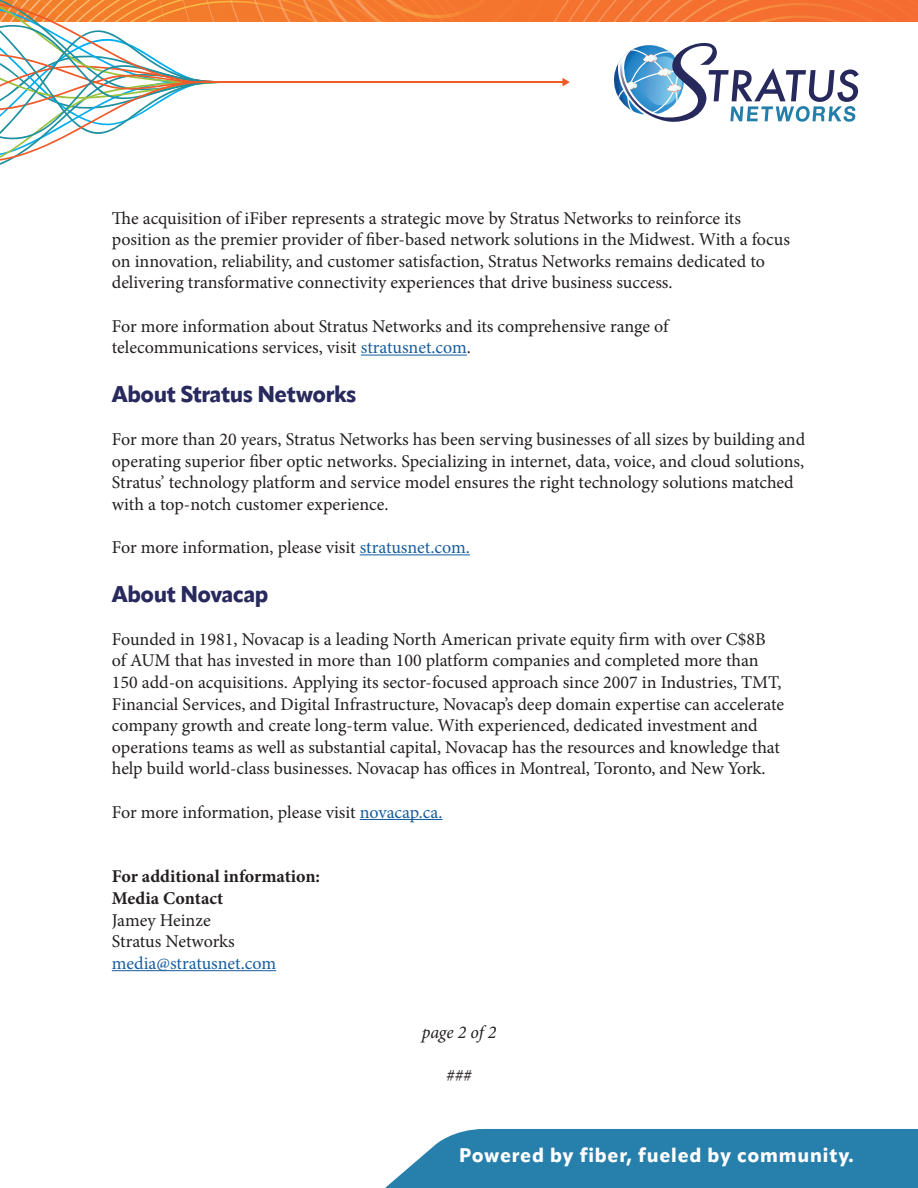
<style>
.page{position:relative;width:918px;height:1188px;background:#fff}
.page>*{position:absolute;margin:0;border:0;box-sizing:border-box;transform-origin:0 0}
.t1{font:800 22.5px "Apparat";letter-spacing:-.02em;color:#28295d}
.t2{font:800 19.5px "Apparat";letter-spacing:.04em;color:#fff}
.t3{font:18px/21.6px "Minion Pro";color:#231f20}
.t4{font:700 18px/21.6px "Minion Pro";color:#231f20}
.t5{font:18px "Minion Pro";color:#175d9e}
.t6{font:italic 18px "Minion Pro";letter-spacing:-.01em;color:#231f20}
.s1{color:#175d9e}
</style>
<div class="page">
<div style="left:385px;top:1129px;width:533px;height:59px;background:#277fab"></div>
<hr style="left:361px;top:355px;width:106px;height:1px;background:#175d9e">
<hr style="left:360px;top:554px;width:110px;height:1px;background:#175d9e">
<hr style="left:360px;top:819px;width:83px;height:1px;background:#175d9e">
<hr style="left:112px;top:970px;width:164px;height:1px;background:#175d9e">
<svg style="left:0;top:0;width:918px;height:165px"></svg>
<svg style="left:0;top:102px;width:568px;height:62px"></svg>
<svg style="left:0;top:1px;width:568px;height:101px"></svg>
<p class="t3" style="left:112px;top:207px;width:680px">The acquisition of iFiber represents a strategic move by Stratus Networks to reinforce its position as the premier provider of fiber-based network solutions in the Midwest. With a focus on innovation, reliability, and customer satisfaction, Stratus Networks remains dedicated to delivering transformative connectivity experiences that drive business success.</p>
<p class="t3" style="left:112px;top:315px;width:558px">For more information about Stratus Networks and its comprehensive range of telecommunications services, visit <span class="s1">stratusnet.com</span>.</p>
<p class="t1" style="left:112px;top:380px;width:246px">About Stratus Networks</p>
<p class="t3" style="left:112px;top:429px;width:695px">For more than 20 years, Stratus Networks has been serving businesses of all sizes by building and operating superior fiber optic networks. Specializing in internet, data, voice, and cloud solutions, Stratus’ technology platform and service model ensures the right technology solutions matched with a top-notch customer experience.</p>
<p class="t3" style="left:112px;top:537px;width:360px">For more information, please visit <span class="s1">stratusnet.com.</span></p>
<p class="t1" style="left:112px;top:580px;width:158px">About Novacap</p>
<p class="t3" style="left:112px;top:628px;width:674px">Founded in 1981, Novacap is a leading North American private equity firm with over C$8B of AUM that has invested in more than 100 platform companies and completed more than 150 add-on acquisitions. Applying its sector-focused approach since 2007 in Industries, TMT, Financial Services, and Digital Infrastructure, Novacap’s deep domain expertise can accelerate company growth and create long-term value. With experienced, dedicated investment and operations teams as well as substantial capital, Novacap has the resources and knowledge that help build world-class businesses. Novacap has offices in Montreal, Toronto, and New York.</p>
<p class="t3" style="left:112px;top:801px;width:332px">For more information, please visit <span class="s1">novacap.ca.</span></p>
<p class="t4" style="left:112px;top:866px;width:210px">For additional information:<br>Media Contact</p>
<p class="t3" style="left:112px;top:909px;width:125px">Jamey Heinze<br>Stratus Networks</p>
<p class="t5" style="left:112px;top:951px;width:166px">media@stratusnet.com</p>
<p class="t6" style="left:422px;top:1020px;width:76px">page 2 of 2</p>
<p class="t6" style="left:446px;top:1063px;width:27px">###</p>
<p class="t2" style="left:459px;top:1144px;width:396px">Powered by fiber, fueled by community.</p>
</div>
